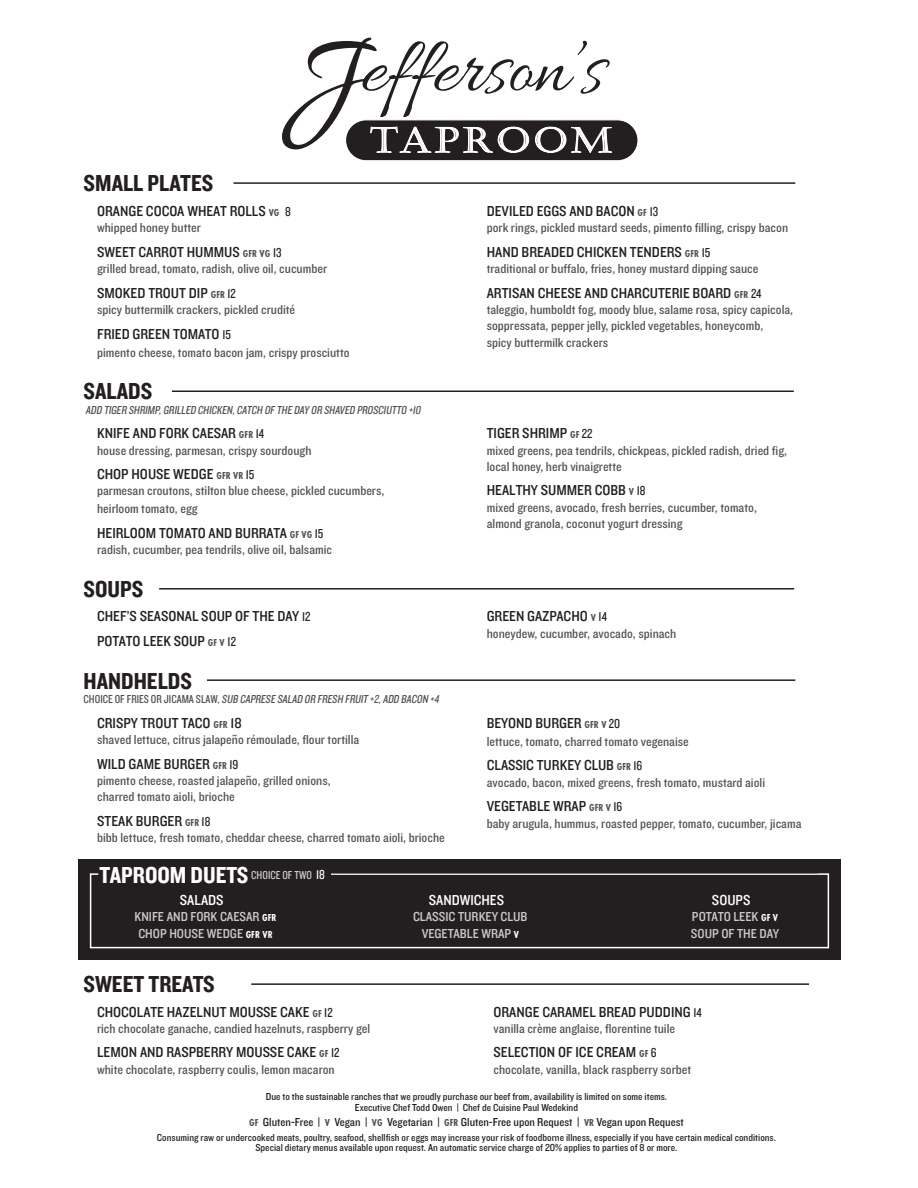
<style>
.page{position:relative;width:918px;height:1188px;background:#fff}
.page>*{position:absolute;margin:0;border:0;box-sizing:border-box;transform-origin:0 0}
.t1{font:24px "Knockout HTF50 Welterweight";color:#231f20}
.t2{font:24px "Knockout HTF50 Welterweight";color:#fff}
.t3{font:15px/24.8px "Knockout HTF30 Junior Welterwt";color:#231f20}
.t4{font:15px "Knockout HTF30 Junior Welterwt";color:#fff}
.t5{font:13.5px/16.2px "Knockout HTF30 Junior Welterwt";color:#535355}
.t6{font:13.5px/16.2px "Knockout HTF30 Junior Welterwt";color:#c9cacc}
.t7{font:italic 12px "Knockout HTF29 Junior Liteweight";color:#535355}
.t8{font:12px "Knockout HTF30 Junior Welterwt";color:#231f20}
.t9{font:10.5px/10.5px "Knockout HTF30 Junior Welterwt";color:#231f20;text-align:center}
.s1{font-family:"Futura PT Cond";font-weight:700;font-size:10.5px;color:#535355}
.s2{font-family:"Knockout HTF29 Junior Liteweight";font-size:13.5px}
.s3{font-style:normal}
.s4{font-family:"Knockout HTF29 Junior Liteweight";font-size:12px;color:#c9cacc}
.s5{font-family:"Futura PT Cond";font-weight:700;font-size:10.5px;color:#fff}
</style>
<div class="page">
<div style="left:346px;top:120px;width:292px;height:41px;background:#231f20;border-radius:20px"></div>
<div style="left:345px;top:119px;width:294px;height:42px;border:1px solid #fff;border-radius:20px"></div>
<svg style="left:282px;top:38px;width:330px;height:115px"></svg>
<hr style="left:251px;top:983px;width:558px;height:2px;background:#231f20">
<hr style="left:233px;top:182px;width:562px;height:2px;background:#231f20">
<hr style="left:172px;top:391px;width:622px;height:1px;background:#231f20">
<hr style="left:159px;top:588px;width:635px;height:2px;background:#231f20">
<hr style="left:207px;top:679px;width:588px;height:2px;background:#231f20">
<div style="left:79px;top:860px;width:762px;height:100px;background:#231f20"></div>
<svg style="left:89px;top:873px;width:741px;height:76px"></svg>
<p class="t1" style="left:84px;top:171px;width:131px">SMALL PLATES</p>
<p class="t3" style="left:97px;top:199px;width:195px">ORANGE COCOA WHEAT ROLLS <span class="s1">VG</span> <span class="s2">8</span></p>
<p class="t5" style="left:97px;top:220px;width:105px">whipped honey butter</p>
<p class="t3" style="left:97px;top:240px;width:186px">SWEET CARROT HUMMUS <span class="s1">GFR VG</span> <span class="s2">13</span></p>
<p class="t5" style="left:97px;top:261px;width:231px">grilled bread, tomato, radish, olive oil, cucumber</p>
<p class="t3" style="left:97px;top:281px;width:140px">SMOKED TROUT DIP <span class="s1">GFR</span> <span class="s2">12</span></p>
<p class="t5" style="left:97px;top:302px;width:200px">spicy buttermilk crackers, pickled crudité</p>
<p class="t3" style="left:97px;top:322px;width:135px">FRIED GREEN TOMATO <span class="s2">15</span></p>
<p class="t5" style="left:97px;top:345px;width:254px">pimento cheese, tomato bacon jam, crispy prosciutto</p>
<p class="t1" style="left:84px;top:379px;width:70px">SALADS</p>
<p class="t7" style="left:86px;top:403px;width:339px">ADD TIGER SHRIMP,GRILLED CHICKEN,CATCH OF THE DAY OR SHAVED PROSCIUTTO +10</p>
<p class="t3" style="left:97px;top:421px;width:168px">KNIFE AND FORK CAESAR <span class="s1">GFR</span> <span class="s2">14</span></p>
<p class="t5" style="left:97px;top:442px;width:216px">house dressing, parmesan, crispy sourdough</p>
<p class="t3" style="left:97px;top:462px;width:159px">CHOP HOUSE WEDGE <span class="s1">GFR VR</span> <span class="s2">15</span></p>
<p class="t5" style="left:97px;top:482px;width:289px;line-height:18px">parmesan croutons, stilton blue cheese, pickled cucumbers, heirloom tomato, egg</p>
<p class="t3" style="left:97px;top:521px;width:228px">HEIRLOOM TOMATO AND BURRATA <span class="s1">GF VG</span> <span class="s2">15</span></p>
<p class="t5" style="left:97px;top:542px;width:236px">radish, cucumber, pea tendrils, olive oil, balsamic</p>
<p class="t3" style="left:487px;top:199px;width:173px">DEVILED EGGS AND BACON <span class="s1">GF</span> <span class="s2">13</span></p>
<p class="t5" style="left:487px;top:220px;width:303px">pork rings, pickled mustard seeds, pimento filling, crispy bacon</p>
<p class="t3" style="left:487px;top:240px;width:225px">HAND BREADED CHICKEN TENDERS <span class="s1">GFR</span> <span class="s2">15</span></p>
<p class="t5" style="left:487px;top:261px;width:273px">traditional or buffalo, fries, honey mustard dipping sauce</p>
<p class="t3" style="left:487px;top:281px;width:276px">ARTISAN CHEESE AND CHARCUTERIE BOARD <span class="s1">GFR</span> <span class="s2">24</span></p>
<p class="t5" style="left:487px;top:302px;width:308px">taleggio, humboldt fog, moody blue, salame rosa, spicy capicola, soppressata, pepper jelly, pickled vegetables, honeycomb,<br>spicy buttermilk crackers</p>
<p class="t3" style="left:487px;top:421px;width:107px">TIGER SHRIMP <span class="s1">GF</span> <span class="s2">22</span></p>
<p class="t5" style="left:487px;top:442px;width:302px">mixed greens, pea tendrils, chickpeas, pickled radish, dried fig, local honey, herb vinaigrette</p>
<p class="t3" style="left:487px;top:479px;width:160px">HEALTHY SUMMER COBB <span class="s1">V</span> <span class="s2">18</span></p>
<p class="t5" style="left:487px;top:500px;width:272px">mixed greens, avocado, fresh berries, cucumber, tomato, almond granola, coconut yogurt dressing</p>
<p class="t1" style="left:84px;top:576px;width:61px">SOUPS</p>
<p class="t3" style="left:97px;top:605px;width:215px">CHEF’S SEASONAL SOUP OF THE DAY <span class="s2">12<br></span>POTATO LEEK SOUP <span class="s1">GF V</span> <span class="s2">12</span></p>
<p class="t3" style="left:487px;top:605px;width:122px">GREEN GAZPACHO <span class="s1">V</span> <span class="s2">14</span></p>
<p class="t5" style="left:487px;top:626px;width:191px">honeydew, cucumber, avocado, spinach</p>
<p class="t1" style="left:84px;top:668px;width:110px">HANDHELDS</p>
<p class="t7" style="left:84px;top:693px;width:359px"><span class="s3">C H O I C E O F F R I E S O R J I C A M A S L AW,</span> SUB CAPRESE SALAD OR FRESH FRUIT +2,ADD BACON +4</p>
<p class="t3" style="left:97px;top:711px;width:146px">CRISPY TROUT TACO <span class="s1">GFR</span> 18</p>
<p class="t5" style="left:97px;top:732px;width:264px">shaved lettuce, citrus jalapeño rémoulade, flour tortilla</p>
<p class="t3" style="left:97px;top:752px;width:143px">WILD GAME BURGER <span class="s1">GFR</span> <span class="s2">19</span></p>
<p class="t5" style="left:97px;top:773px;width:235px">pimento cheese, roasted jalapeño, grilled onions, charred tomato aioli, brioche</p>
<p class="t3" style="left:97px;top:809px;width:115px">STEAK BURGER <span class="s1">GFR</span> <span class="s2">18</span></p>
<p class="t5" style="left:97px;top:830px;width:349px">bibb lettuce, fresh tomato, cheddar cheese, charred tomato aioli, brioche</p>
<p class="t3" style="left:487px;top:711px;width:135px">BEYOND BURGER <span class="s1">GFR V</span> <span class="s2">20</span></p>
<p class="t5" style="left:487px;top:734px;width:204px">lettuce, tomato, charred tomato vegenaise</p>
<p class="t3" style="left:487px;top:754px;width:157px">CLASSIC TURKEY CLUB <span class="s1">GFR</span> <span class="s2">16</span></p>
<p class="t5" style="left:487px;top:774px;width:280px">avocado, bacon, mixed greens, fresh tomato, mustard aioli</p>
<p class="t3" style="left:487px;top:795px;width:137px">VEGETABLE WRAP <span class="s1">GFR V</span> <span class="s2">16</span></p>
<p class="t5" style="left:487px;top:815px;width:316px">baby arugula, hummus, roasted pepper, tomato, cucumber, jicama</p>
<p class="t2" style="left:100px;top:862px;width:227px">TAPROOM DUETS <span class="s4">CHOICE OF TWO</span> <span class="s2">18</span></p>
<p class="t4" style="left:180px;top:892px;width:45px">SALADS</p>
<p class="t6" style="left:135px;top:909px;width:144px">KNIFE AND FORK CAESAR <span class="s5">GFR<br></span>CHOP HOUSE WEDGE <span class="s5">GFR VR</span></p>
<p class="t1" style="left:84px;top:971px;width:133px">SWEET TREATS</p>
<p class="t3" style="left:97px;top:1000px;width:237px">CHOCOLATE HAZELNUT MOUSSE CAKE <span class="s1">GF</span> <span class="s2">12</span></p>
<p class="t5" style="left:97px;top:1021px;width:275px">rich chocolate ganache, candied hazelnuts, raspberry gel</p>
<p class="t3" style="left:97px;top:1041px;width:244px">LEMON AND RASPBERRY MOUSSE CAKE <span class="s1">GF</span> <span class="s2">12</span></p>
<p class="t5" style="left:97px;top:1062px;width:239px">white chocolate, raspberry coulis, lemon macaron</p>
<p class="t4" style="left:429px;top:892px;width:77px">SANDWICHES</p>
<p class="t6" style="left:413px;top:909px;width:116px;text-align:center">CLASSIC TURKEY CLUB<br>VEGETABLE WRAP <span class="s5">V</span></p>
<p class="t4" style="left:712px;top:892px;width:40px">SOUPS</p>
<p class="t6" style="left:691px;top:909px;width:90px">POTATO LEEK <span class="s5">GF V<br></span>SOUP OF THE DAY</p>
<p class="t3" style="left:494px;top:1000px;width:210px">ORANGE CARAMEL BREAD PUDDING <span class="s2">14</span></p>
<p class="t5" style="left:494px;top:1021px;width:183px">vanilla crème anglaise, florentine tuile</p>
<p class="t3" style="left:494px;top:1041px;width:165px">SELECTION OF ICE CREAM <span class="s1">GF</span> <span class="s2">6</span></p>
<p class="t5" style="left:494px;top:1062px;width:199px">chocolate, vanilla, black raspberry sorbet</p>
<p class="t9" style="left:266px;top:1092px;width:403px">Due to the sustainable ranches that we proudly purchase our beef from, availability is limited on some items.<br>Executive Chef Todd Owen | Chef de Cuisine Paul Wedekind</p>
<p class="t8" style="left:249px;top:1116px;width:436px"><span class="s1">GF</span> Gluten-Free | <span class="s1">V</span> Vegan | <span class="s1">VG</span> Vegetarian | <span class="s1">GFR</span> Gluten-Free upon Request | <span class="s1">VR</span> Vegan upon Request</p>
<p class="t9" style="left:157px;top:1132px;width:621px">Consuming raw or undercooked meats, poultry, seafood, shellfish or eggs may increase your risk of foodborne illness, especially if you have certain medical conditions.<br>Special dietary menus available upon request. An automatic service charge of 20% applies to parties of 8 or more.</p>
</div>
